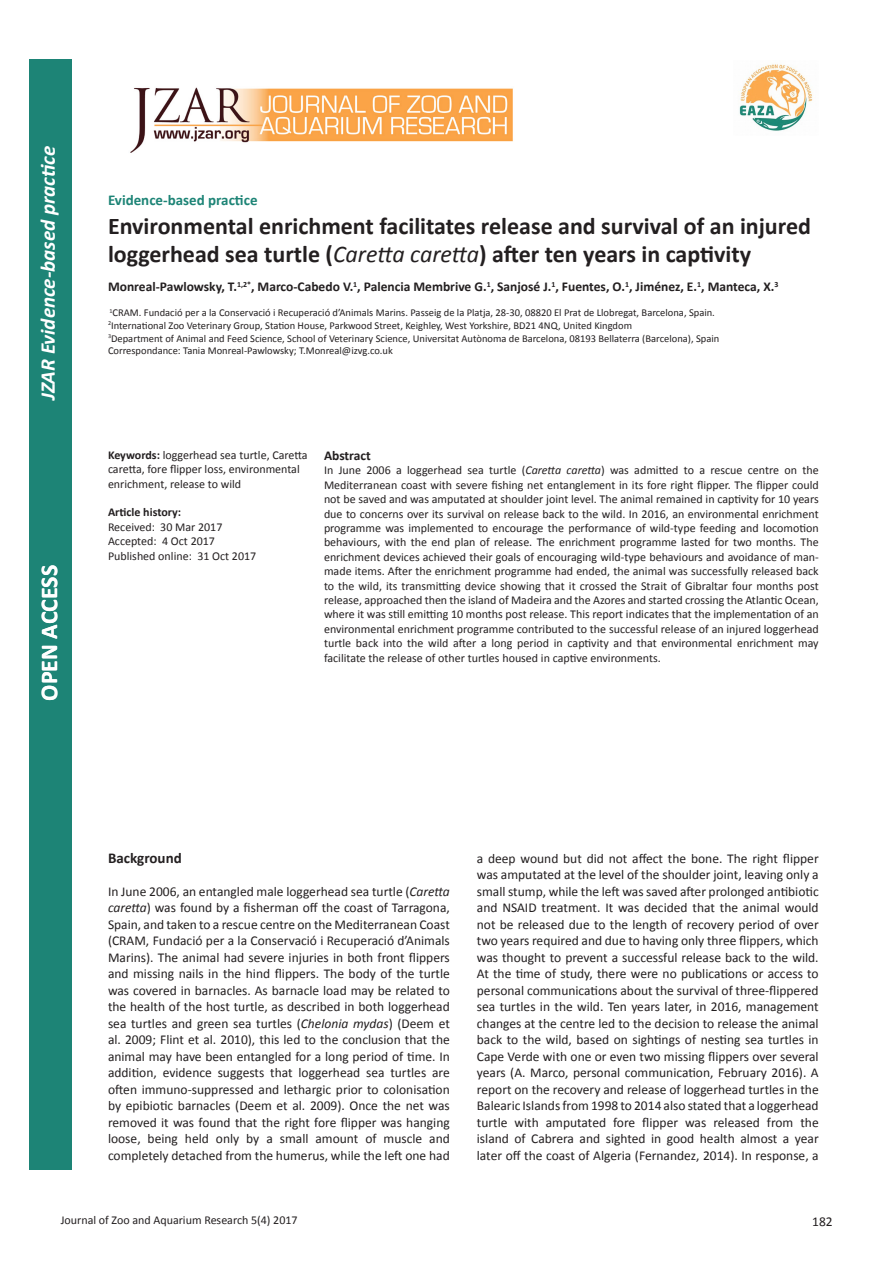
<style>
.page{position:relative;width:893px;height:1263px;background:#fff}
.page>*{position:absolute;margin:0;border:0;box-sizing:border-box;transform-origin:0 0}
.t1{font:700 24px/28.8px "Calibri";color:#231f20}
.Default{font:700 24px "Calibri";color:#fff}
.t2{font:italic 700 21px "Calibri";color:#fff}
.t3{font:700 15px "Calibri";color:#1d8476}
.Main_heading{font:700 15px "Calibri";color:#231f20}
.Body_para_1{font:13.5px/16.5px "Calibri";color:#231f20;text-align:justify}
.Author_names{font:700 13.5px "Calibri";color:#231f20}
.Default-2{font:700 13.5px "Calibri";color:#231f20}
.Abstract{font:12px/14.4px "Calibri";color:#231f20;text-align:justify}
.Key_hist_refs_text{font:12px/14.4px "Calibri";color:#231f20}
.Default-3{font:700 12px "Calibri";color:#231f20}
.Author_affiliation{font:10.5px "Calibri";color:#231f20}
.s1{font-weight:400;font-style:italic}
.s2{font-weight:700}
.s3{font-style:italic}
</style>
<div class="page">
<div style="left:29px;top:60px;width:42px;height:1110px;background:#1d8476"></div>
<img style="left:739px;top:64px;width:74px;height:67px">
<img style="left:130px;top:87px;width:383px;height:66px">
<h2 class="t2" style="left:33px;top:400px;width:256px;rotate:-90deg">JZAR Evidence-based practice</h2>
<p class="Default" style="left:32px;top:701px;width:137px;rotate:-90deg">OPEN ACCESS</p>
<p class="t3" style="left:108px;top:189px;width:151px">Evidence-based practice</p>
<p class="t1" style="left:108px;top:210px;width:704px">Environmental enrichment facilitates release and survival of an injured loggerhead sea turtle (<span class="s1">Caretta caretta</span>) after ten years in captivity</p>
<p class="Author_names" style="left:108px;top:277px;width:672px">Monreal-Pawlowsky, T.<sup>1,2*</sup>, Marco-Cabedo V.<sup>1</sup>, Palencia Membrive G.<sup>1</sup>, Sanjosé J.<sup>1</sup>, Fuentes, O.<sup>1</sup>, Jiménez, E.<sup>1</sup>, Manteca, X.<sup>3</sup></p>
<p class="Author_affiliation" style="left:109px;top:306px;width:607px"><sup>1</sup>CRAM. Fundació per a la Conservació i Recuperació d’Animals Marins. Passeig de la Platja, 28-30, 08820 El Prat de Llobregat, Barcelona, Spain.</p>
<p class="Author_affiliation" style="left:108px;top:318px;width:526px"><sup>2</sup>International Zoo Veterinary Group, Station House, Parkwood Street, Keighley, West Yorkshire, BD21 4NQ, United Kingdom</p>
<p class="Author_affiliation" style="left:108px;top:331px;width:613px"><sup>3</sup>Department of Animal and Feed Science, School of Veterinary Science, Universitat Autònoma de Barcelona, 08193 Bellaterra (Barcelona), Spain</p>
<p class="Author_affiliation" style="left:108px;top:343px;width:286px">Correspondance: Tania Monreal-Pawlowsky; T.Monreal@izvg.co.uk</p>
<p class="Key_hist_refs_text" style="left:108px;top:447px;width:201px"><span class="s2">Keywords:</span> loggerhead sea turtle, Caretta caretta, fore flipper loss, environmental enrichment, release to wild</p>
<p class="Default-3" style="left:108px;top:504px;width:75px">Article history:</p>
<p class="Key_hist_refs_text" style="left:108px;top:519px;width:116px">Received: 30 Mar 2017</p>
<p class="Key_hist_refs_text" style="left:108px;top:534px;width:109px">Accepted: 4 Oct 2017</p>
<p class="Key_hist_refs_text" style="left:108px;top:548px;width:150px">Published online: 31 Oct 2017</p>
<p class="Default-2" style="left:324px;top:446px;width:48px">Abstract</p>
<p class="Abstract" style="left:324px;top:463px;width:496px">In June 2006 a loggerhead sea turtle (<span class="s3">Caretta caretta</span>) was admitted to a rescue centre on the Mediterranean coast with severe fishing net entanglement in its fore right flipper. The flipper could not be saved and was amputated at shoulder joint level. The animal remained in captivity for 10 years due to concerns over its survival on release back to the wild. In 2016, an environmental enrichment programme was implemented to encourage the performance of wild-type feeding and locomotion behaviours, with the end plan of release. The enrichment programme lasted for two months. The enrichment devices achieved their goals of encouraging wild-type behaviours and avoidance of man&shy;made items. After the enrichment programme had ended, the animal was successfully released back to the wild, its transmitting device showing that it crossed the Strait of Gibraltar four months post release, approached then the island of Madeira and the Azores and started crossing the Atlantic Ocean, where it was still emitting 10 months post release. This report indicates that the implementation of an environmental enrichment programme contributed to the successful release of an injured loggerhead turtle back into the wild after a long period in captivity and that environmental enrichment may facilitate the release of other turtles housed in captive environments.</p>
<p class="Main_heading" style="left:108px;top:847px;width:75px">Background</p>
<p class="Body_para_1" style="left:108px;top:882px;width:343px">In June 2006, an entangled male loggerhead sea turtle (<span class="s3">Caretta caretta</span>) was found by a fisherman off the coast of Tarragona, Spain, and taken to a rescue centre on the Mediterranean Coast (CRAM, Fundació per a la Conservació i Recuperació d’Animals Marins). The animal had severe injuries in both front flippers and missing nails in the hind flippers. The body of the turtle was covered in barnacles. As barnacle load may be related to the health of the host turtle, as described in both loggerhead sea turtles and green sea turtles (<span class="s3">Chelonia mydas</span>) (Deem et al. 2009; Flint et al. 2010), this led to the conclusion that the animal may have been entangled for a long period of time. In addition, evidence suggests that loggerhead sea turtles are often immuno-suppressed and lethargic prior to colonisation by epibiotic barnacles (Deem et al. 2009). Once the net was removed it was found that the right fore flipper was hanging loose, being held only by a small amount of muscle and completely detached from the humerus, while the left one had</p>
<p class="Body_para_1" style="left:477px;top:849px;width:343px">a deep wound but did not affect the bone. The right flipper was amputated at the level of the shoulder joint, leaving only a small stump, while the left was saved after prolonged antibiotic and NSAID treatment. It was decided that the animal would not be released due to the length of recovery period of over two years required and due to having only three flippers, which was thought to prevent a successful release back to the wild.<br>At the time of study, there were no publications or access to personal communications about the survival of three-flippered sea turtles in the wild. Ten years later, in 2016, management changes at the centre led to the decision to release the animal back to the wild, based on sightings of nesting sea turtles in Cape Verde with one or even two missing flippers over several years (A. Marco, personal communication, February 2016). A report on the recovery and release of loggerhead turtles in the Balearic Islands from 1998 to 2014 also stated that a loggerhead turtle with amputated fore flipper was released from the island of Cabrera and sighted in good health almost a year later off the coast of Algeria (Fernandez, 2014). In response, a</p>
<p class="Abstract" style="left:61px;top:1212px;width:238px">Journal of Zoo and Aquarium Research 5(4) 2017</p>
<p class="Body_para_1" style="left:812px;top:1212px;width:22px">182</p>
</div>
